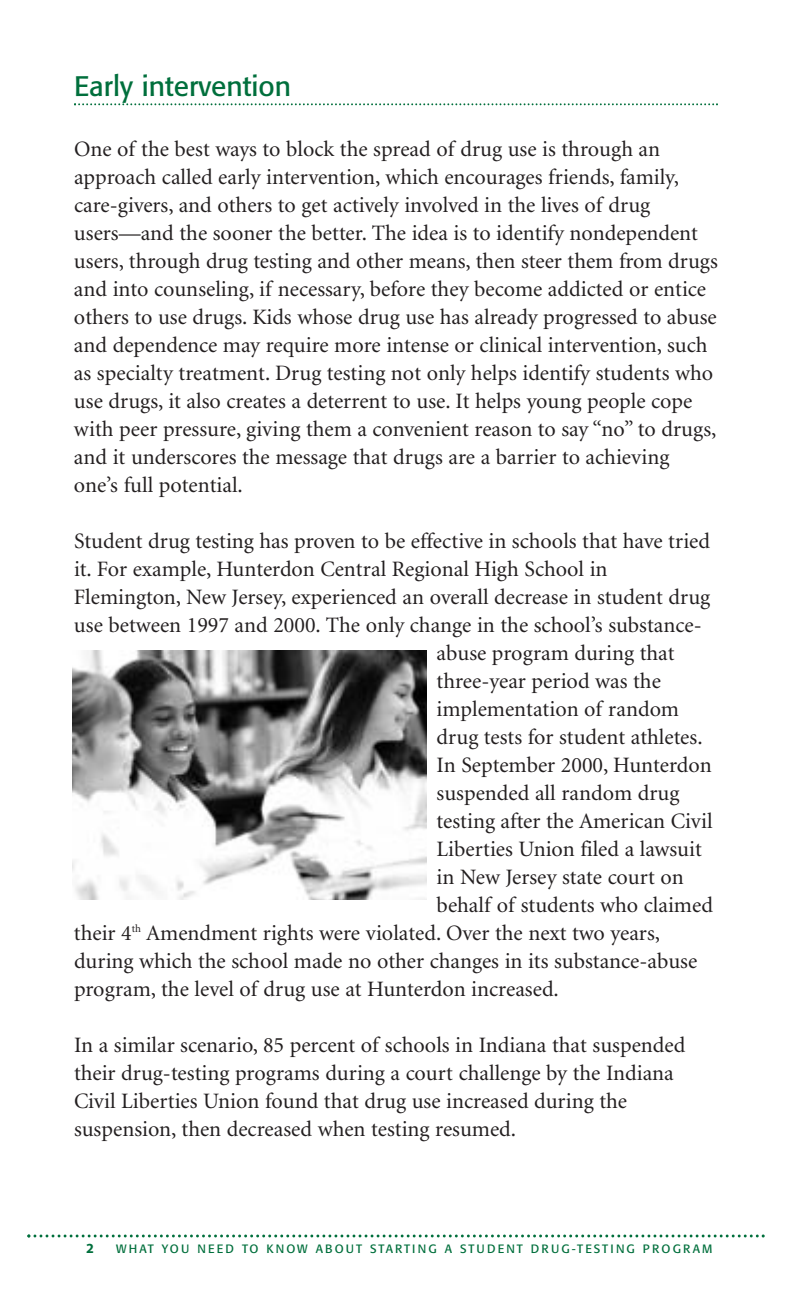
<style>
.page{position:relative;width:792px;height:1296px;background:#fff}
.page>*{position:absolute;margin:0;border:0;box-sizing:border-box;transform-origin:0 0}
.t1{font:28px "Formata";color:#006f3c}
.t2{font:22px/28px "Minion";color:#231f20}
.t3{font:700 14px "Myriad";color:#006f3c}
.t4{font:12px "Formata";letter-spacing:.175em;color:#006f3c}
</style>
<div class="page">
<svg style="left:27px;top:1234px;width:738px;height:4px"></svg>
<svg style="left:74px;top:103px;width:644px;height:2px"></svg>
<img style="left:72px;top:651px;width:354px;height:249px">
<h1 class="t1" style="left:74px;top:75px;width:219px">Early intervention</h1>
<p class="t2" style="left:74px;top:137px;width:645px">One of the best ways to block the spread of drug use is through an approach called early intervention, which encourages friends, family, care-givers, and others to get actively involved in the lives of drug users—and the sooner the better. The idea is to identify nondependent users, through drug testing and other means, then steer them from drugs and into counseling, if necessary, before they become addicted or entice others to use drugs. Kids whose drug use has already progressed to abuse and dependence may require more intense or clinical intervention, such as specialty treatment. Drug testing not only helps identify students who use drugs, it also creates a deterrent to use. It helps young people cope with peer pressure, giving them a convenient reason to say “no” to drugs, and it underscores the message that drugs are a barrier to achieving one’s full potential.</p>
<p class="t2" style="left:74px;top:529px;width:638px">Student drug testing has proven to be effective in schools that have tried it. For example, Hunterdon Central Regional High School in Flemington, New Jersey, experienced an overall decrease in student drug use between 1997 and 2000. The only change in the school’s substance-</p>
<p class="t2" style="left:437px;top:641px;width:240px">abuse program during that</p>
<p class="t2" style="left:437px;top:669px;width:226px">three-year period was the</p>
<p class="t2" style="left:437px;top:697px;width:244px">implementation of random</p>
<p class="t2" style="left:437px;top:725px;width:268px">drug tests for student athletes.</p>
<p class="t2" style="left:437px;top:753px;width:277px">In September 2000, Hunterdon</p>
<p class="t2" style="left:437px;top:781px;width:244px">suspended all random drug</p>
<p class="t2" style="left:437px;top:809px;width:277px">testing after the American Civil</p>
<p class="t2" style="left:437px;top:837px;width:267px">Liberties Union filed a lawsuit</p>
<p class="t2" style="left:437px;top:865px;width:249px">in New Jersey state court on</p>
<p class="t2" style="left:437px;top:893px;width:278px">behalf of students who claimed</p>
<p class="t2" style="left:74px;top:921px;width:588px">their 4<sup>th</sup> Amendment rights were violated. Over the next two years,</p>
<p class="t2" style="left:74px;top:949px;width:625px">during which the school made no other changes in its substance-abuse</p>
<p class="t2" style="left:74px;top:977px;width:486px">program, the level of drug use at Hunterdon increased.</p>
<p class="t2" style="left:74px;top:1033px;width:613px">In a similar scenario, 85 percent of schools in Indiana that suspended their drug-testing programs during a court challenge by the Indiana Civil Liberties Union found that drug use increased during the suspension, then decreased when testing resumed.</p>
<p class="t3" style="left:86px;top:1243px;width:9px">2</p>
<p class="t4" style="left:116px;top:1244px;width:598px">WHAT YOU NEED TO KNOW ABOUT STARTING A STUDENT DRUG-TESTING PROGRAM</p>
</div>
